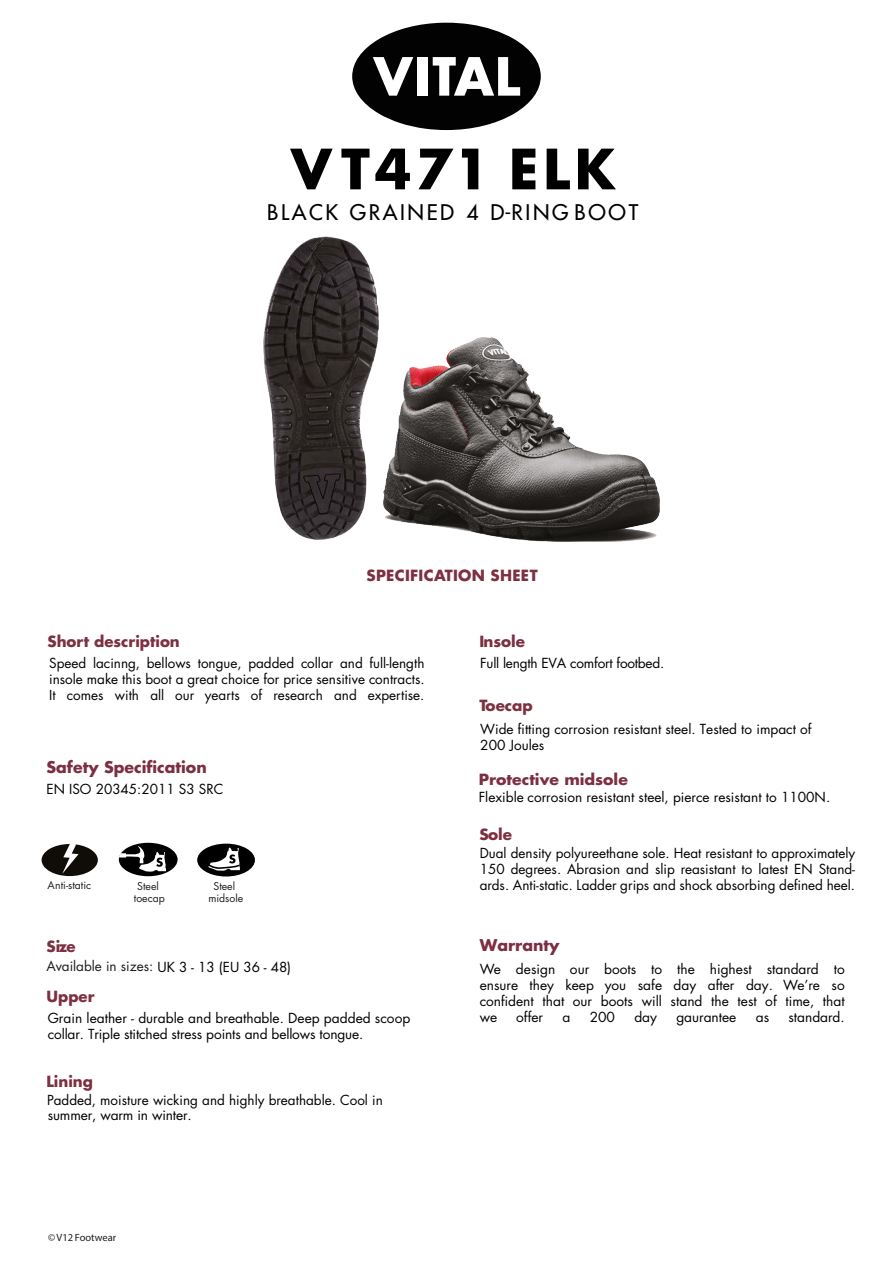
<style>
.page{position:relative;width:893px;height:1263px;background:#fff}
.page>*{position:absolute;margin:0;border:0;box-sizing:border-box;transform-origin:0 0}
.t1{font:700 54px "Futura LT Pro";letter-spacing:.085em;color:#000}
.t2{font:500 21px "Futura LT Pro";letter-spacing:.125em;color:#000}
.t3{font:700 15.75px "Futura LT Pro";color:#7c2f41}
.t4{font:700 15px "Futura LT Pro";color:#7c3040}
.t5{font:700 15px "Futura LT Pro";letter-spacing:.02em;color:#7c3040}
.t6{font:700 15px "Futura LT Pro";color:#7c2f41;scale:1.04 1}
.t7{font:13.5px/16.2px "Futura LT Pro";color:#000;text-align:justify}
.t8{font:13.5px "Futura LT Pro";color:#1d1d1b}
.t9{font:10.5px/12px "Futura LT Pro";color:#1d1d1b;text-align:center}
.t10{font:10.5px "Myriad Pro";color:#1d1d1b}
.s1{color:#000}
</style>
<div class="page">
<svg style="left:42px;top:844px;width:56px;height:32px"></svg>
<svg style="left:197px;top:844px;width:58px;height:32px"></svg>
<svg style="left:119px;top:843px;width:59px;height:33px"></svg>
<img style="left:264px;top:236px;width:114px;height:304px">
<svg style="left:352px;top:22px;width:189px;height:109px"></svg>
<img style="left:384px;top:338px;width:275px;height:203px">
<h1 class="t1" style="left:291px;top:127px;width:326px">VT471 ELK</h1>
<h2 class="t2" style="left:267px;top:197px;width:373px">BLACK GRAINED 4 D-RING BOOT</h2>
<p class="t4" style="left:48px;top:629px;width:134px">Short description</p>
<p class="t5" style="left:367px;top:563px;width:173px">SPECIFICATION SHEET</p>
<p class="t4" style="left:480px;top:629px;width:47px">Insole</p>
<p class="t7" style="left:49px;top:655px;width:377px">Speed lacinng, bellows tongue, padded collar and full-length insole make this boot a great choice for price sensitive contracts.<br>It comes with all our yearts of research and expertise.</p>
<p class="t3" style="left:46px;top:755px;width:162px">Safety Specification</p>
<p class="t7" style="left:47px;top:781px;width:178px">EN ISO 20345:2011 S3 SRC</p>
<p class="t9" style="left:47px;top:879px;width:45px">Anti-static</p>
<p class="t4" style="left:47px;top:934px;width:31px">Size</p>
<p class="t9" style="left:134px;top:879px;width:32px;line-height:12.6px">Steel toecap</p>
<p class="t9" style="left:208px;top:879px;width:36px">Steel midsole</p>
<p class="t8" style="left:47px;top:957px;width:246px">Available in sizes: <span class="s1">UK 3 - 13 (EU 36 - 48)</span></p>
<p class="t4" style="left:47px;top:985px;width:50px">Upper</p>
<p class="t7" style="left:48px;top:1010px;width:364px">Grain leather - durable and breathable. Deep padded scoop collar. Triple stitched stress points and bellows tongue.</p>
<p class="t4" style="left:47px;top:1069px;width:48px">Lining</p>
<p class="t7" style="left:47px;top:1092px;width:337px">Padded, moisture wicking and highly breathable. Cool in</p>
<p class="t7" style="left:48px;top:1107px;width:146px">summer, warm in winter.</p>
<p class="t10" style="left:48px;top:1231px;width:70px">©V12 Footwear</p>
<p class="t7" style="left:480px;top:654px;width:186px">Full length EVA comfort footbed.</p>
<p class="t4" style="left:480px;top:694px;width:55px">Toecap</p>
<p class="t7" style="left:480px;top:721px;width:333px">Wide fitting corrosion resistant steel. Tested to impact of<br>200 Joules</p>
<p class="t6" style="left:479px;top:767px;width:145px">Protective midsole</p>
<p class="t7" style="left:479px;top:789px;width:353px">Flexible corrosion resistant steel, pierce resistant to 1100N.</p>
<p class="t4" style="left:480px;top:823px;width:34px">Sole</p>
<p class="t7" style="left:480px;top:844px;width:377px">Dual density polyureethane sole. Heat resistant to approximately 150 degrees. Abrasion and slip reasistant to latest EN Stand&shy;ards. Anti-static. Ladder grips and shock absorbing defined heel.</p>
<p class="t3" style="left:480px;top:933px;width:81px">Warranty</p>
<p class="t7" style="left:480px;top:960px;width:366px">We design our boots to the highest standard to ensure they keep you safe day after day. We’re so confident that our boots will stand the test of time, that we</p>
<p class="t7" style="left:516px;top:1009px;width:28px">offer</p>
<p class="t7" style="left:562px;top:1009px;width:9px">a</p>
<p class="t7" style="left:590px;top:1009px;width:27px">200</p>
<p class="t7" style="left:634px;top:1009px;width:24px">day</p>
<p class="t7" style="left:676px;top:1009px;width:62px">gaurantee</p>
<p class="t7" style="left:756px;top:1009px;width:15px">as</p>
<p class="t7" style="left:788px;top:1009px;width:58px">standard.</p>
</div>
